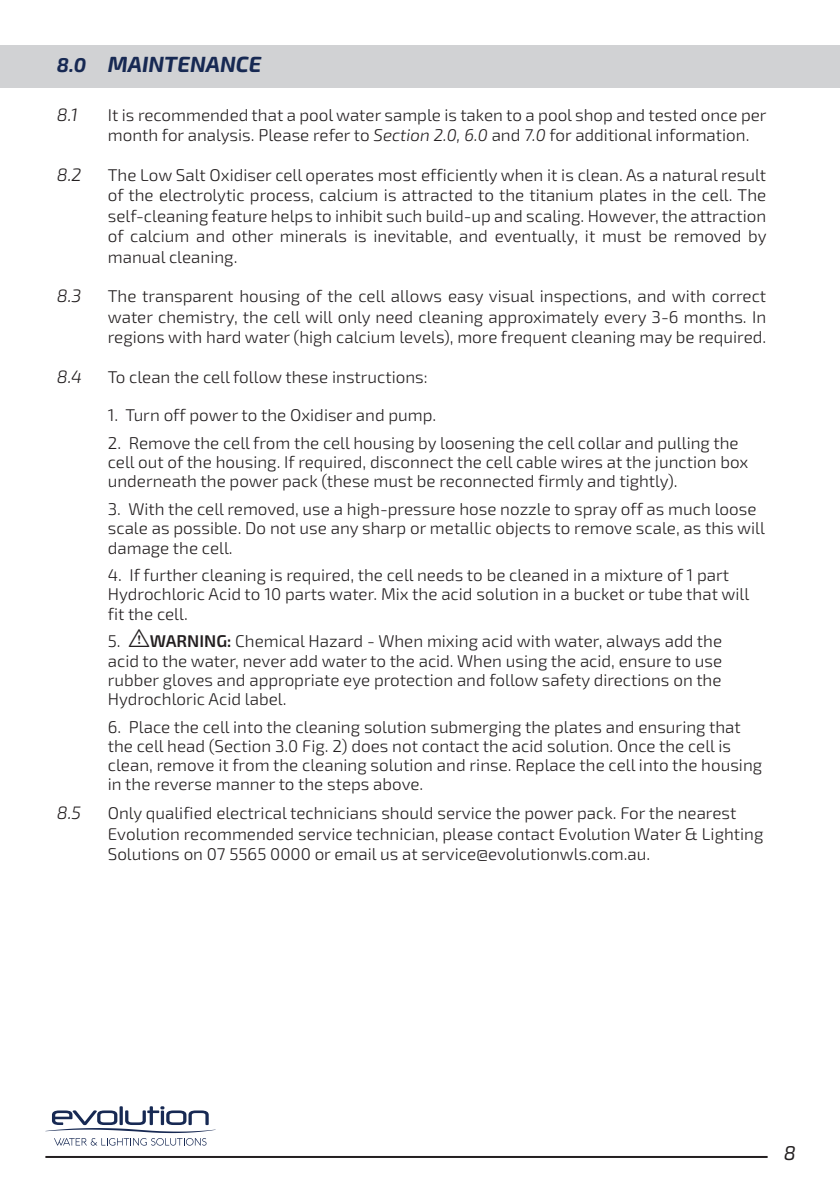
<style>
.page{position:relative;width:840px;height:1191px;background:#fff}
.page>*{position:absolute;margin:0;border:0;box-sizing:border-box;transform-origin:0 0}
.t1{font:italic 700 22px "Exo 2";color:#172953}
.t2{font:italic 20px "Exo 2";color:#231f20}
.t3{font:italic 300 18px "Exo 2";color:#231f20}
.t4{font:300 17px/19.2px "Exo 2";color:#231f20}
.s1{font-size:20px}
.s2{font-style:italic}
.s3{font-family:"tables";font-weight:400;font-size:24px}
.s4{font-weight:600}
</style>
<div class="page">
<svg style="left:45px;top:1106px;width:170px;height:39px"></svg>
<hr style="left:45px;top:1156px;width:722px;height:2px;background:#231f20">
<div style="left:0;top:45px;width:839px;height:43px;background:#d1d2d4"></div>
<p class="t1" style="left:57px;top:51px;width:206px"><span class="s1">8.0</span> MAINTENANCE</p>
<p class="t3" style="left:57px;top:104px;width:23px">8.1</p>
<p class="t4" style="left:108px;top:105px;width:660px;line-height:20.4px">It is recommended that a pool water sample is taken to a pool shop and tested once per month for analysis. Please refer to <span class="s2">Section 2.0, 6.0</span> and <span class="s2">7.0</span> for additional information.</p>
<p class="t3" style="left:57px;top:164px;width:26px">8.2</p>
<p class="t4" style="left:108px;top:165px;width:660px;line-height:20.4px;text-align:justify">The Low Salt Oxidiser cell operates most efficiently when it is clean. As a natural result of the electrolytic process, calcium is attracted to the titanium plates in the cell. The self-cleaning feature helps to inhibit such build-up and scaling. However, the attraction of calcium and other minerals is inevitable, and eventually, it must be removed by manual cleaning.</p>
<p class="t3" style="left:57px;top:285px;width:26px">8.3</p>
<p class="t4" style="left:108px;top:286px;width:659px;line-height:20.4px;text-align:justify">The transparent housing of the cell allows easy visual inspections, and with correct water chemistry, the cell will only need cleaning approximately every 3-6 months. In regions with hard water (high calcium levels), more frequent cleaning may be required.</p>
<p class="t3" style="left:57px;top:366px;width:27px">8.4</p>
<p class="t4" style="left:108px;top:367px;width:321px">To clean the cell follow these instructions:</p>
<p class="t4" style="left:108px;top:406px;width:330px">1. Turn off power to the Oxidiser and pump.</p>
<p class="t4" style="left:108px;top:434px;width:641px">2. Remove the cell from the cell housing by loosening the cell collar and pulling the cell out of the housing. If required, disconnect the cell cable wires at the junction box underneath the power pack (these must be reconnected firmly and tightly).</p>
<p class="t4" style="left:108px;top:500px;width:658px">3. With the cell removed, use a high-pressure hose nozzle to spray off as much loose scale as possible. Do not use any sharp or metallic objects to remove scale, as this will damage the cell.</p>
<p class="t4" style="left:108px;top:566px;width:642px">4. If further cleaning is required, the cell needs to be cleaned in a mixture of 1 part<br>Hydrochloric Acid to 10 parts water. Mix the acid solution in a bucket or tube that will fit the cell.</p>
<p class="t4" style="left:108px;top:632px;width:615px;text-align:justify">5. <span class="s3">i</span><span class="s4">WARNING:</span> Chemical Hazard - When mixing acid with water, always add the acid to the water, never add water to the acid. When using the acid, ensure to use rubber gloves and appropriate eye protection and follow safety directions on the Hydrochloric Acid label.</p>
<p class="t4" style="left:108px;top:717px;width:655px">6. Place the cell into the cleaning solution submerging the plates and ensuring that the cell head (Section 3.0 Fig. 2) does not contact the acid solution. Once the cell is clean, remove it from the cleaning solution and rinse. Replace the cell into the housing in the reverse manner to the steps above.</p>
<p class="t3" style="left:57px;top:802px;width:26px">8.5</p>
<p class="t4" style="left:108px;top:803px;width:656px;line-height:20.4px">Only qualified electrical technicians should service the power pack. For the nearest<br>Evolution recommended service technician, please contact Evolution Water &amp; Lighting<br>Solutions on 07 5565 0000 or email us at service@evolutionwls.com.au.</p>
<p class="t2" style="left:783px;top:1141px;width:14px">8</p>
</div>
